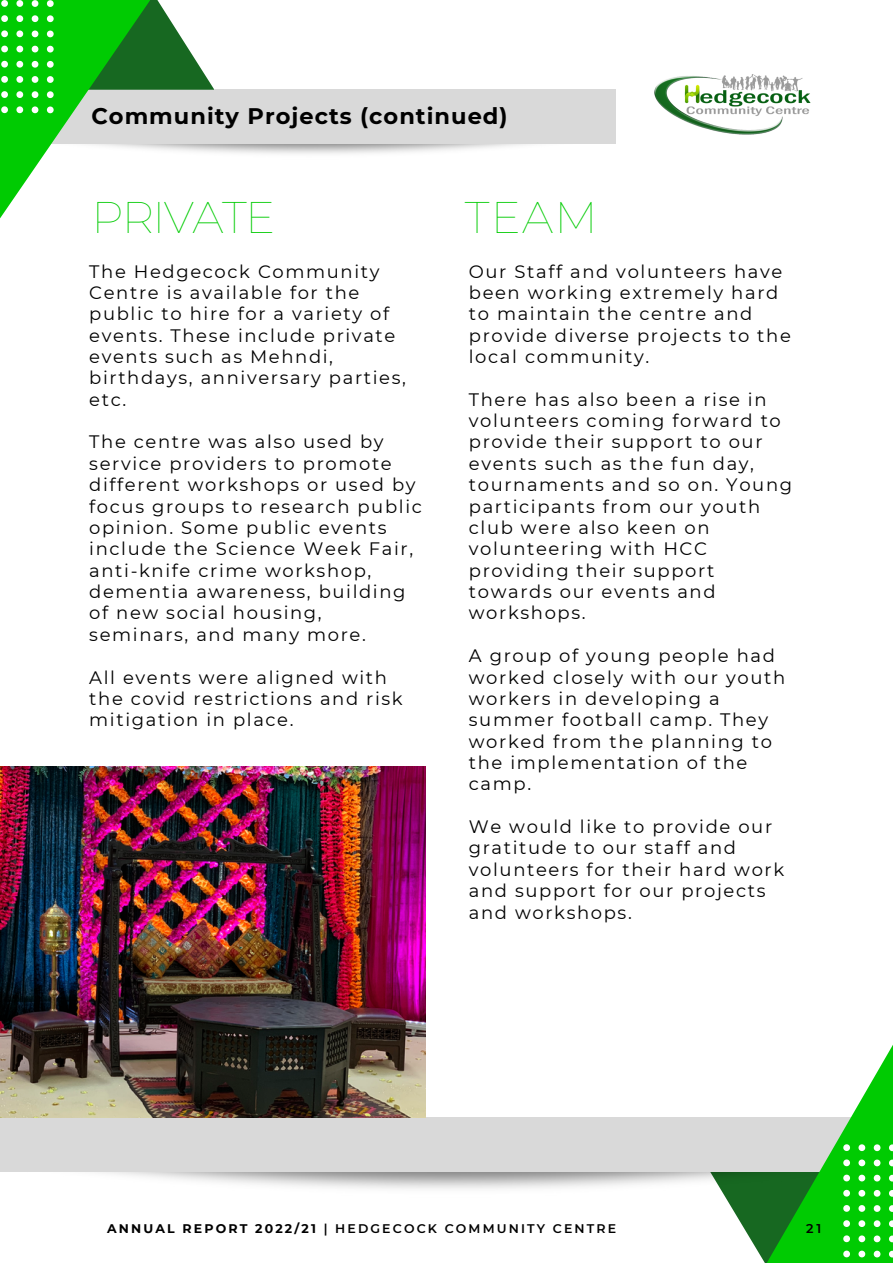
<style>
.page{position:relative;width:893px;height:1264px;background:#fff}
.page>*{position:absolute;margin:0;border:0;box-sizing:border-box;transform-origin:0 0}
.t1{font:100 45.15px "Montserrat";letter-spacing:-.035em;color:#00cb02}
.t2{font:700 22.5px "Montserrat";letter-spacing:.045em;color:#000}
.t3{font:18px/21.3px "Montserrat";letter-spacing:.09em;color:#000}
.t4{font:600 12.75px "Montserrat";color:#000}
.t5{font:600 12.45px "Montserrat";letter-spacing:.17em;color:#000}
.s1{font-weight:700}
</style>
<div class="page">
<div style="left:0;top:90px;width:615px;height:54px;background:#d9d9d9"></div>
<svg style="left:203px;top:72px;width:11px;height:18px"></svg>
<svg style="left:0;top:0;width:203px;height:219px"></svg>
<svg style="left:1px;top:0;width:7px;height:7px"></svg>
<svg style="left:1px;top:15px;width:7px;height:7px"></svg>
<svg style="left:1px;top:30px;width:7px;height:7px"></svg>
<svg style="left:1px;top:46px;width:7px;height:6px"></svg>
<svg style="left:1px;top:61px;width:7px;height:7px"></svg>
<svg style="left:1px;top:76px;width:7px;height:7px"></svg>
<svg style="left:1px;top:91px;width:7px;height:7px"></svg>
<svg style="left:1px;top:106px;width:7px;height:7px"></svg>
<svg style="left:16px;top:0;width:7px;height:7px"></svg>
<svg style="left:16px;top:15px;width:7px;height:7px"></svg>
<svg style="left:16px;top:30px;width:7px;height:7px"></svg>
<svg style="left:16px;top:46px;width:7px;height:6px"></svg>
<svg style="left:16px;top:61px;width:7px;height:7px"></svg>
<svg style="left:16px;top:76px;width:7px;height:7px"></svg>
<svg style="left:16px;top:91px;width:7px;height:7px"></svg>
<svg style="left:16px;top:106px;width:7px;height:7px"></svg>
<svg style="left:32px;top:0;width:6px;height:7px"></svg>
<svg style="left:32px;top:15px;width:6px;height:7px"></svg>
<svg style="left:32px;top:31px;width:6px;height:6px"></svg>
<svg style="left:32px;top:46px;width:6px;height:6px"></svg>
<svg style="left:32px;top:61px;width:6px;height:7px"></svg>
<svg style="left:32px;top:76px;width:6px;height:7px"></svg>
<svg style="left:32px;top:91px;width:6px;height:7px"></svg>
<svg style="left:32px;top:106px;width:6px;height:7px"></svg>
<svg style="left:47px;top:0;width:7px;height:7px"></svg>
<svg style="left:47px;top:15px;width:7px;height:7px"></svg>
<svg style="left:47px;top:31px;width:7px;height:6px"></svg>
<svg style="left:47px;top:46px;width:7px;height:6px"></svg>
<svg style="left:47px;top:61px;width:7px;height:7px"></svg>
<svg style="left:47px;top:76px;width:7px;height:7px"></svg>
<svg style="left:47px;top:91px;width:7px;height:7px"></svg>
<svg style="left:47px;top:106px;width:7px;height:7px"></svg>
<img style="left:654px;top:74px;width:157px;height:61px">
<div style="left:0;top:1117px;width:892px;height:54px;background:#d9d9d9"></div>
<svg style="left:835px;top:1046px;width:57px;height:98px"></svg>
<svg style="left:701px;top:1144px;width:191px;height:118px"></svg>
<img style="left:0;top:766px;width:425px;height:351px">
<p class="t2" style="left:91px;top:102px;width:417px">Community Projects (continued)</p>
<h1 class="t1" style="left:91px;top:189px;width:185px">PRIVATE</h1>
<p class="t3" style="left:89px;top:260px;width:318px">The Hedgecock Community<br>Centre is available for the public to hire for a variety of events. These include private events such as Mehndi, birthdays, anniversary parties, etc.</p>
<p class="t3" style="left:89px;top:431px;width:334px">The centre was also used by service providers to promote different workshops or used by focus groups to research public opinion. Some public events include the Science Week Fair, anti-knife crime workshop, dementia awareness, building of new social housing, seminars, and many more.</p>
<p class="t3" style="left:89px;top:666px;width:315px">All events were aligned with the covid restrictions and risk mitigation in place.</p>
<h1 class="t1" style="left:465px;top:189px;width:134px">TEAM</h1>
<p class="t3" style="left:469px;top:260px;width:323px">Our Staff and volunteers have been working extremely hard to maintain the centre and provide diverse projects to the local community.</p>
<p class="t3" style="left:469px;top:388px;width:325px">There has also been a rise in volunteers coming forward to provide their support to our events such as the fun day, tournaments and so on. Young participants from our youth club were also keen on volunteering with HCC providing their support towards our events and workshops.</p>
<p class="t3" style="left:469px;top:645px;width:318px">A group of young people had worked closely with our youth workers in developing a summer football camp. They worked from the planning to the implementation of the camp.</p>
<p class="t3" style="left:469px;top:816px;width:317px">We would like to provide our gratitude to our staff and volunteers for their hard work and support for our projects and workshops.</p>
<p class="t5" style="left:107px;top:1220px;width:510px"><span class="s1">ANNUAL REPORT 2022/21</span> | HEDGECOCK COMMUNITY CENTRE</p>
<p class="t4" style="left:806px;top:1220px;width:17px">21</p>
</div>
